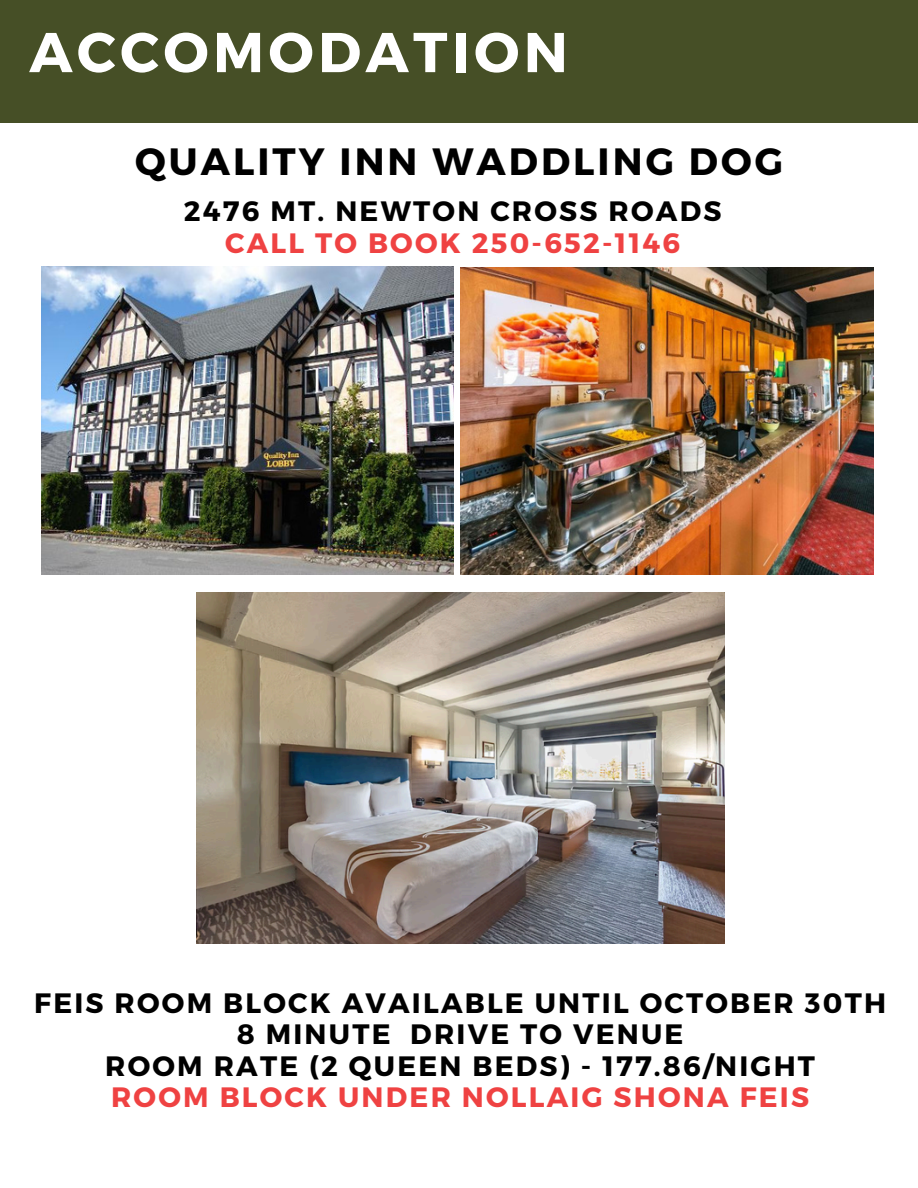
<style>
.page{position:relative;width:918px;height:1188px;background:#fff}
.page>*{position:absolute;margin:0;border:0;box-sizing:border-box;transform-origin:0 0}
.t1{font:700 55.95px "Montserrat";letter-spacing:.08em;color:#fff}
.t2{font:700 37.95px "Montserrat";letter-spacing:.08em;color:#000}
.t3{font:700 28.05px "Montserrat";letter-spacing:.08em;color:#000}
.t4{font:700 28.05px "Montserrat";letter-spacing:.08em;color:#ef4242}
</style>
<div class="page">
<div style="left:0;top:0;width:918px;height:123px;background:#464f26"></div>
<img style="left:41px;top:266px;width:412px;height:309px">
<img style="left:197px;top:593px;width:527px;height:351px">
<img style="left:460px;top:267px;width:413px;height:307px">
<p class="t1" style="left:29px;top:16px;width:540px">ACCOMODATION</p>
<p class="t2" style="left:135px;top:137px;width:649px">QUALITY INN WADDLING DOG</p>
<p class="t3" style="left:184px;top:193px;width:539px">2476 MT. NEWTON CROSS ROADS</p>
<p class="t4" style="left:225px;top:224px;width:457px">CALL TO BOOK 250-652-1146</p>
<p class="t3" style="left:34px;top:984px;width:853px">FEIS ROOM BLOCK AVAILABLE UNTIL OCTOBER 30TH</p>
<p class="t3" style="left:237px;top:1016px;width:448px">8 MINUTE DRIVE TO VENUE</p>
<p class="t3" style="left:105px;top:1047px;width:711px">ROOM RATE (2 QUEEN BEDS) - 177.86/NIGHT</p>
<p class="t4" style="left:111px;top:1079px;width:699px">ROOM BLOCK UNDER NOLLAIG SHONA FEIS</p>
</div>
